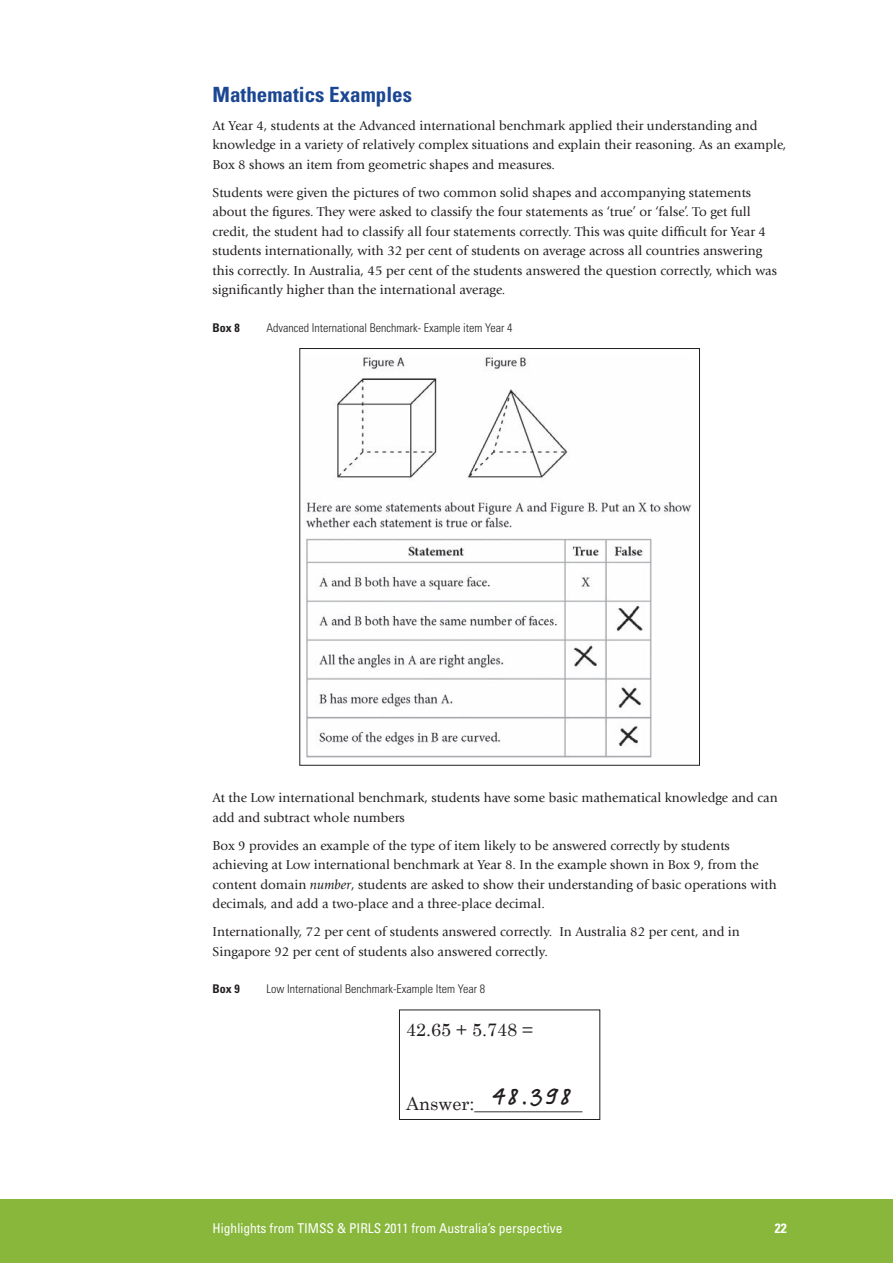
<style>
.page{position:relative;width:893px;height:1263px;background:#fff}
.page>*{position:absolute;margin:0;border:0;box-sizing:border-box;transform-origin:0 0}
.t1{font:500 28.05px "Linotype Feltpen";color:#231f20}
.t2{font:700 condensed 21px "Univers";color:#1b4692}
.t3{font:18px "Century Schoolbook";color:#231f20}
.t4{font:13.5px/19.5px "Giovanni";color:#231f20}
.t5{font:condensed 13.5px "Univers";color:#fff}
.t6{font:700 condensed 13.5px "Univers";color:#fff}
.t7{font:300 condensed 12px "Univers";color:#231f20}
.t8{font:700 condensed 12px "Univers";color:#231f20}
.s1{font-style:italic}
</style>
<div class="page">
<div style="left:0;top:1199px;width:893px;height:64px;background:#88b73c"></div>
<img style="left:306px;top:356px;width:386px;height:402px">
<div style="left:399px;top:1009px;width:201px;height:111px;border:1px solid #231f20"></div>
<h2 class="t2" style="left:213px;top:81px;width:201px">Mathematics Examples</h2>
<p class="t4" style="left:213px;top:116px;width:575px">At Year 4, students at the Advanced international benchmark applied their understanding and knowledge in a variety of relatively complex situations and explain their reasoning. As an example,<br>Box 8 shows an item from geometric shapes and measures.</p>
<p class="t4" style="left:213px;top:183px;width:566px">Students were given the pictures of two common solid shapes and accompanying statements about the figures. They were asked to classify the four statements as ‘true’ or ‘false’. To get full credit, the student had to classify all four statements correctly. This was quite difficult for Year 4 students internationally, with 32 per cent of students on average across all countries answering this correctly. In Australia, 45 per cent of the students answered the question correctly, which was significantly higher than the international average.</p>
<p class="t8" style="left:213px;top:320px;width:29px">Box 8</p>
<p class="t7" style="left:267px;top:320px;width:247px">Advanced International Benchmark- Example item Year 4</p>
<p class="t4" style="left:213px;top:788px;width:567px">At the Low international benchmark, students have some basic mathematical knowledge and can add and subtract whole numbers</p>
<p class="t4" style="left:213px;top:836px;width:566px">Box 9 provides an example of the type of item likely to be answered correctly by students achieving at Low international benchmark at Year 8. In the example shown in Box 9, from the content domain <span class="s1">number</span>, students are asked to show their understanding of basic operations with decimals, and add a two-place and a three-place decimal.</p>
<p class="t4" style="left:213px;top:922px;width:529px">Internationally, 72 per cent of students answered correctly. In Australia 82 per cent, and in<br>Singapore 92 per cent of students also answered correctly.</p>
<p class="t8" style="left:213px;top:981px;width:29px">Box 9</p>
<p class="t7" style="left:267px;top:982px;width:220px">Low International Benchmark-Example Item Year 8</p>
<h3 class="t3" style="left:406px;top:1014px;width:128px">42.65 + 5.748 =</h3>
<h1 class="t1" style="left:493px;top:1076px;width:80px">48.398</h1>
<h3 class="t3" style="left:406px;top:1088px;width:178px">Answer:____________</h3>
<p class="t5" style="left:213px;top:1220px;width:351px">Highlights from TIMSS &amp; PIRLS 2011 from Australia’s perspective</p>
<p class="t6" style="left:775px;top:1220px;width:13px">22</p>
</div>
